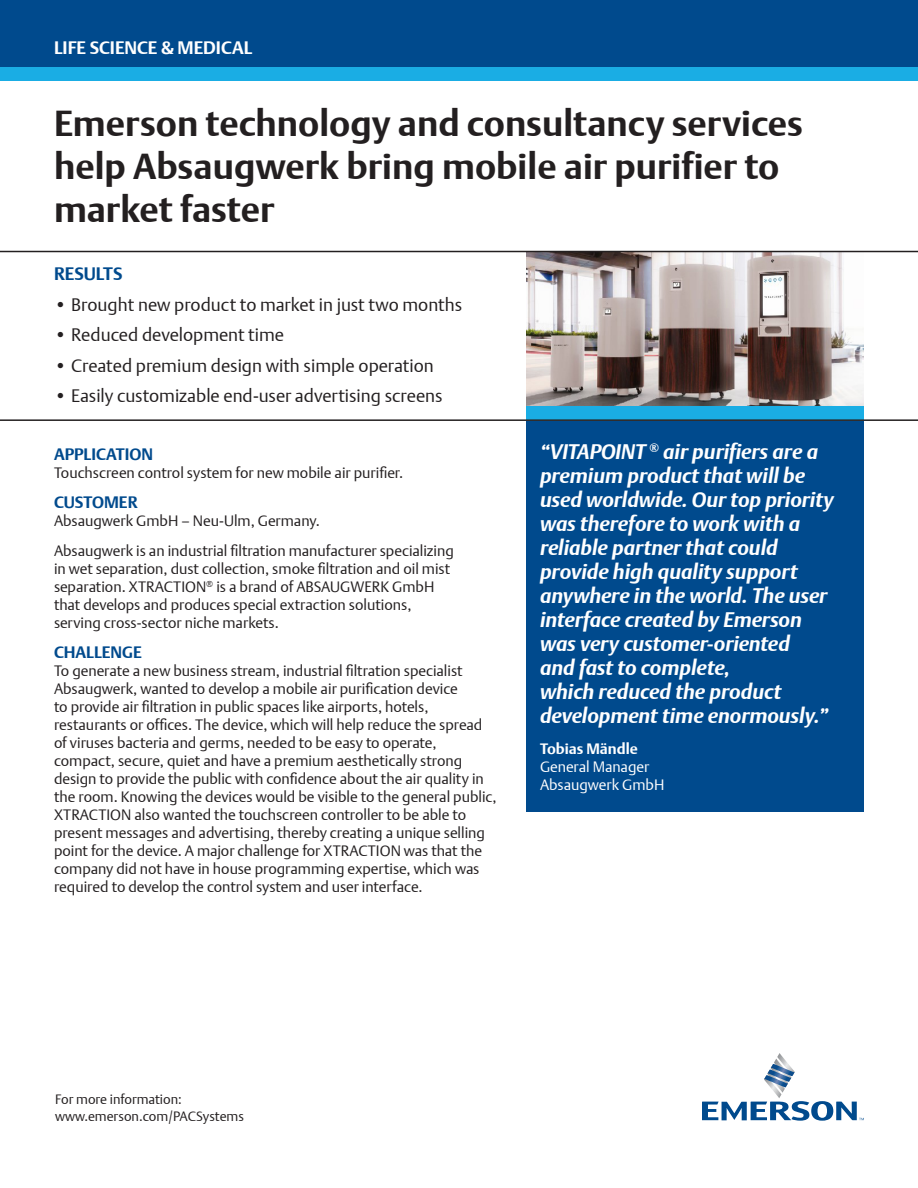
<style>
.page{position:relative;width:918px;height:1188px;background:#fff}
.page>*{position:absolute;margin:0;border:0;box-sizing:border-box;transform-origin:0 0}
.t1{font:700 36px/43.2px "DTL Argo T";color:#231f20}
.Quotes{font:italic 700 21px/24px "DTL Argo T";color:#fff}
.t2{font:18px "DTL Argo T Light";color:#231f20}
.t3{font:700 18px "DTL Argo T";color:#fff}
.RESULTS{font:700 18px "DTL Argo T";color:#004a8d}
.Body_sections{font:700 16.5px "DTL Argo T";color:#004a8d}
.Body{font:15px/18px "DTL Argo T Light";color:#231f20}
.Quotes-2{font:15px/18px "DTL Argo T Light";color:#fff}
.t4{font:13.5px/16.2px "DTL Argo T Light";color:#231f20}
.s1{font-family:"DTL Argo T";font-weight:700}
</style>
<div class="page">
<div style="left:0;top:0;width:918px;height:70px;background:#004a8d"></div>
<div style="left:0;top:68px;width:918px;height:13px;background:#1aade4"></div>
<svg style="left:702px;top:1053px;width:162px;height:68px"></svg>
<div style="left:526px;top:421px;width:338px;height:391px;background:#004a8d"></div>
<img style="left:526px;top:252px;width:338px;height:154px">
<hr style="left:0;top:251px;width:918px;height:1px;background:#231f20">
<div style="left:526px;top:406px;width:338px;height:14px;background:#1aade4"></div>
<hr style="left:0;top:419px;width:918px;height:2px;background:#231f20">
<p class="t3" style="left:54px;top:37px;width:200px">LIFE SCIENCE &amp; MEDICAL</p>
<p class="t1" style="left:54px;top:101px;width:750px">Emerson technology and consultancy services help Absaugwerk bring mobile air purifier to market faster</p>
<p class="RESULTS" style="left:54px;top:263px;width:70px">RESULTS</p>
<p class="t2" style="left:54px;top:294px;width:410px">• Brought new product to market in just two months</p>
<p class="t2" style="left:54px;top:324px;width:232px">• Reduced development time</p>
<p class="t2" style="left:54px;top:355px;width:381px">• Created premium design with simple operation</p>
<p class="t2" style="left:54px;top:385px;width:390px">• Easily customizable end-user advertising screens</p>
<p class="Body_sections" style="left:54px;top:445px;width:101px">APPLICATION</p>
<p class="Body" style="left:54px;top:464px;width:351px">Touchscreen control system for new mobile air purifier.</p>
<p class="Body_sections" style="left:54px;top:493px;width:85px">CUSTOMER</p>
<p class="Body" style="left:54px;top:512px;width:268px">Absaugwerk GmbH – Neu-Ulm, Germany.</p>
<p class="Body" style="left:54px;top:542px;width:401px">Absaugwerk is an industrial filtration manufacturer specializing in wet separation, dust collection, smoke filtration and oil mist separation. XTRACTION<sup>®</sup> is a brand of ABSAUGWERK GmbH that develops and produces special extraction solutions, serving cross-sector niche markets.</p>
<p class="Body_sections" style="left:54px;top:643px;width:89px">CHALLENGE</p>
<p class="Body" style="left:54px;top:662px;width:444px">To generate a new business stream, industrial filtration specialist Absaugwerk, wanted to develop a mobile air purification device<br>to provide air filtration in public spaces like airports, hotels, restaurants or offices. The device, which will help reduce the spread of viruses bacteria and germs, needed to be easy to operate, compact, secure, quiet and have a premium aesthetically strong design to provide the public with confidence about the air quality in the room. Knowing the devices would be visible to the general public, XTRACTION also wanted the touchscreen controller to be able to present messages and advertising, thereby creating a unique selling point for the device. A major challenge for XTRACTION was that the company did not have in house programming expertise, which was required to develop the control system and user interface.</p>
<p class="Quotes" style="left:540px;top:439px;width:295px">“VITAPOINT <sup>®</sup> air purifiers are a premium product that will be used worldwide. Our top priority was therefore to work with a reliable partner that could provide high quality support anywhere in the world. The user interface created by Emerson was very customer-oriented<br>and fast to complete,<br>which reduced the product development time enormously.”</p>
<p class="Quotes-2" style="left:540px;top:740px;width:126px"><span class="s1">Tobias Mändle<br></span>General Manager<br>Absaugwerk GmbH</p>
<p class="t4" style="left:55px;top:1091px;width:190px">For more information: www.emerson.com/PACSystems</p>
</div>
